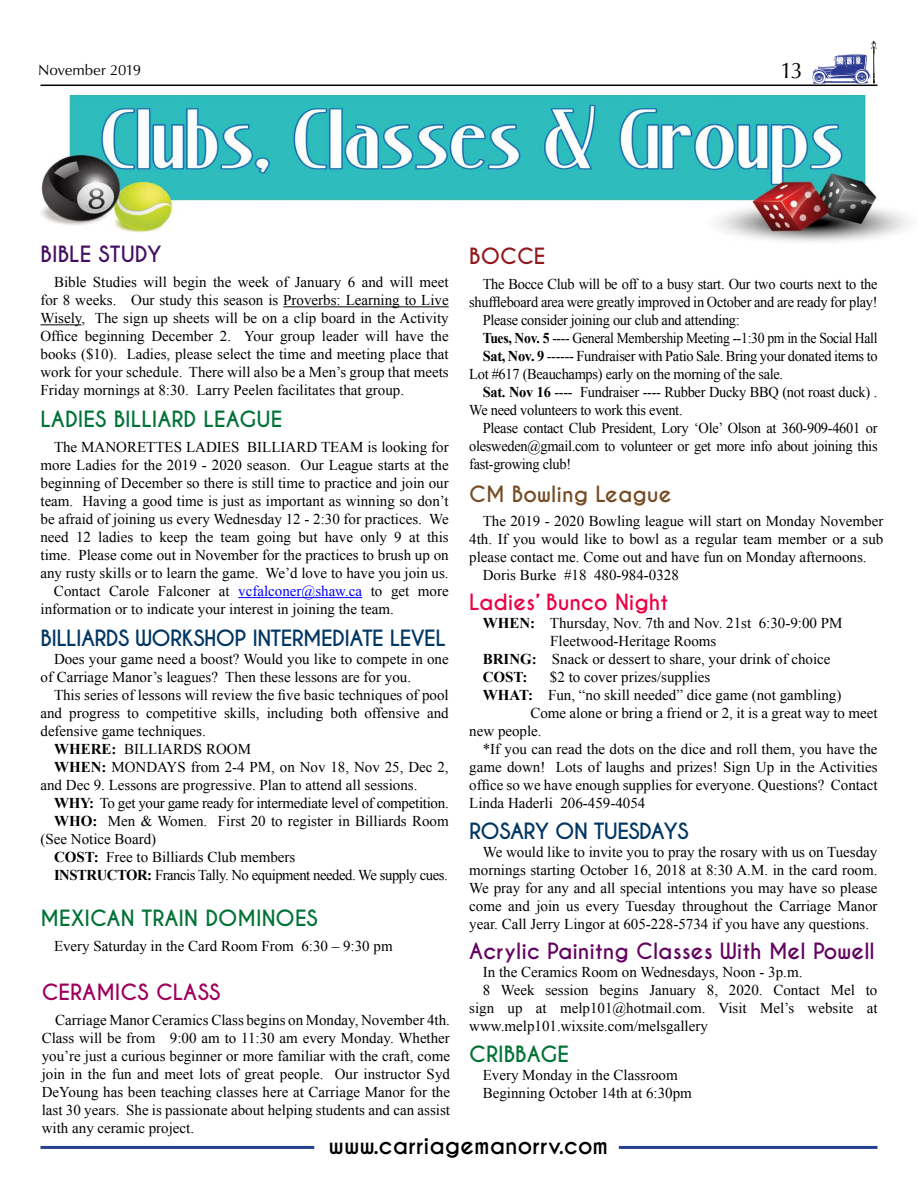
<style>
.page{position:relative;width:918px;height:1188px;background:#fff}
.page>*{position:absolute;margin:0;border:0;box-sizing:border-box;transform-origin:0 0}
.t1{font:700 22.5px "Caviar Dreams";color:#000}
.t2{font:22.5px "Autumn";color:#000}
.t3{font:700 21px "Caviar Dreams";letter-spacing:-.03em;color:#003663}
.t4{font:700 21px "Caviar Dreams";color:#007236}
.t5{font:700 21px "Caviar Dreams";color:#630460}
.t6{font:700 21px "Caviar Dreams";color:#ea0044}
.t7{font:700 21px "Caviar Dreams";color:#754c24}
.t8{font:700 21px "Caviar Dreams";color:#9e005e}
.t9{font:700 21px "Caviar Dreams";color:#440e62}
.t10{font:700 21px "Caviar Dreams";color:#921a1d}
.t11{font:15px/18px "Times New Roman";color:#000;text-align:justify}
.t12{font:15px "Times New Roman";letter-spacing:-.02em;color:#000;scale:.96 1}
.t13{font:15px "Times New Roman";letter-spacing:-.02em;color:#000;scale:.91 1}
.t14{font:15px "Times New Roman";letter-spacing:-.02em;color:#000}
.t15{font:15px "Times New Roman";letter-spacing:-.03em;color:#000}
.t16{font:15px "Autumn";letter-spacing:-.005em;color:#000}
.t17{font:700 15px "Times New Roman";color:#000}
.s1{color:#00f}
.s2{font-weight:700}
</style>
<div class="page">
<svg style="left:812px;top:41px;width:65px;height:44px"></svg>
<hr style="left:41px;top:85px;width:836px;height:1px;background:#000">
<hr style="left:40px;top:1146px;width:274px;height:3px;background:#25408f">
<hr style="left:619px;top:1146px;width:259px;height:3px;background:#25408f">
<img style="left:41px;top:95px;width:868px;height:147px">
<hr style="left:283px;top:306px;width:166px;height:1px;background:#000">
<hr style="left:40px;top:324px;width:41px;height:1px;background:#000">
<hr style="left:238px;top:597px;width:124px;height:1px;background:#00f">
<p class="t16" style="left:38px;top:61px;width:104px">November 2019</p>
<h1 class="t2" style="left:780px;top:58px;width:25px">13</h1>
<h2 class="t9" style="left:40px;top:242px;width:123px">BIBLE STUDY</h2>
<p class="t11" style="left:40px;top:273px;width:410px;text-indent:14px">Bible Studies will begin the week of January 6 and will meet for 8 weeks. Our study this season is Proverbs: Learning to Live Wisely, The sign up sheets will be on a clip board in the Activity Office beginning December 2. Your group leader will have the books ($10). Ladies, please select the time and meeting place that work for your schedule. There will also be a Men’s group that meets Friday mornings at 8:30. Larry Peelen facilitates that group.</p>
<h2 class="t4" style="left:40px;top:407px;width:243px">LADIES BILLIARD LEAGUE</h2>
<p class="t11" style="left:54px;top:438px;width:396px">The MANORETTES LADIES BILLIARD TEAM is looking for</p>
<p class="t11" style="left:40px;top:456px;width:410px">more Ladies for the 2019 - 2020 season. Our League starts at the</p>
<p class="t11" style="left:40px;top:474px;width:410px">beginning of December so there is still time to practice and join our</p>
<p class="t11" style="left:40px;top:492px;width:410px">team. Having a good time is just as important as winning so don’t</p>
<p class="t11" style="left:40px;top:510px;width:410px">be afraid of joining us every Wednesday 12 - 2:30 for practices. We</p>
<p class="t11" style="left:40px;top:528px;width:410px">need 12 ladies to keep the team going but have only 9 at this</p>
<p class="t11" style="left:40px;top:546px;width:410px">time. Please come out in November for the practices to brush up on</p>
<p class="t11" style="left:40px;top:564px;width:410px">any rusty skills or to learn the game. We’d love to have you join us.</p>
<p class="t11" style="left:54px;top:582px;width:396px">Contact Carole Falconer at <span class="s1">vcfalconer@shaw.ca</span> to get more</p>
<p class="t11" style="left:40px;top:600px;width:355px">information or to indicate your interest in joining the team.</p>
<h2 class="t3" style="left:40px;top:626px;width:407px">BILLIARDS WORKSHOP INTERMEDIATE LEVEL</h2>
<p class="t11" style="left:40px;top:650px;width:410px;text-indent:14px">Does your game need a boost? Would you like to compete in one of Carriage Manor’s leagues? Then these lessons are for you.</p>
<p class="t11" style="left:54px;top:686px;width:396px">This series of lessons will review the five basic techniques of pool</p>
<p class="t11" style="left:40px;top:704px;width:410px">and progress to competitive skills, including both offensive and</p>
<p class="t11" style="left:40px;top:722px;width:167px">defensive game techniques.</p>
<p class="t11" style="left:54px;top:740px;width:199px"><span class="s2">WHERE:</span> BILLIARDS ROOM</p>
<p class="t11" style="left:54px;top:758px;width:396px"><span class="s2">WHEN:</span> MONDAYS from 2-4 PM, on Nov 18, Nov 25, Dec 2,</p>
<p class="t11" style="left:40px;top:776px;width:379px">and Dec 9. Lessons are progressive. Plan to attend all sessions.</p>
<p class="t14" style="left:54px;top:793px;width:396px"><span class="s2">WHY:</span> To get your game ready for intermediate level of competition.</p>
<p class="t11" style="left:54px;top:812px;width:396px"><span class="s2">WHO:</span> Men &amp; Women. First 20 to register in Billiards Room</p>
<p class="t11" style="left:40px;top:830px;width:117px">(See Notice Board)</p>
<p class="t11" style="left:54px;top:848px;width:243px"><span class="s2">COST:</span> Free to Billiards Club members</p>
<p class="t15" style="left:54px;top:865px;width:395px"><span class="s2">INSTRUCTOR:</span> Francis Tally. No equipment needed. We supply cues.</p>
<h2 class="t10" style="left:469px;top:243px;width:78px">BOCCE</h2>
<p class="t12" style="left:483px;top:274px;width:413px">The Bocce Club will be off to a busy start. Our two courts next to the</p>
<p class="t12" style="left:469px;top:292px;width:427px">shuffleboard area were greatly improved in October and are ready for play!</p>
<p class="t12" style="left:483px;top:310px;width:269px">Please consider joining our club and attending:</p>
<p class="t13" style="left:483px;top:328px;width:435px"><span class="s2">Tues, Nov. 5</span> ---- General Membership Meeting --1:30 pm in the Social Hall</p>
<p class="t12" style="left:483px;top:346px;width:413px"><span class="s2">Sat, Nov. 9</span> ------ Fundraiser with Patio Sale. Bring your donated items to</p>
<p class="t12" style="left:469px;top:364px;width:329px">Lot #617 (Beauchamps) early on the morning of the sale.</p>
<p class="t12" style="left:483px;top:382px;width:413px"><span class="s2">Sat. Nov 16</span> ---- Fundraiser ---- Rubber Ducky BBQ (not roast duck) .</p>
<p class="t12" style="left:469px;top:400px;width:224px">We need volunteers to work this event.</p>
<p class="t12" style="left:483px;top:418px;width:413px">Please contact Club President, Lory ‘Ole’ Olson at 360-909-4601 or</p>
<p class="t12" style="left:469px;top:436px;width:427px">olesweden@gmail.com to volunteer or get more info about joining this</p>
<p class="t12" style="left:469px;top:454px;width:108px">fast-growing club!</p>
<h2 class="t7" style="left:469px;top:481px;width:204px">CM Bowling League</h2>
<p class="t11" style="left:483px;top:512px;width:402px">The 2019 - 2020 Bowling league will start on Monday November</p>
<p class="t11" style="left:469px;top:530px;width:416px">4th. If you would like to bowl as a regular team member or a sub</p>
<p class="t11" style="left:469px;top:548px;width:399px">please contact me. Come out and have fun on Monday afternoons.</p>
<p class="t11" style="left:483px;top:566px;width:198px">Doris Burke #18 480-984-0328</p>
<h2 class="t6" style="left:469px;top:590px;width:200px">Ladies’ Bunco Night</h2>
<p class="t11" style="left:483px;top:614px;width:361px"><span class="s2">WHEN:</span> Thursday, Nov. 7th and Nov. 21st 6:30-9:00 PM</p>
<p class="t11" style="left:550px;top:632px;width:168px">Fleetwood-Heritage Rooms</p>
<p class="t11" style="left:483px;top:650px;width:349px"><span class="s2">BRING:</span> Snack or dessert to share, your drink of choice</p>
<p class="t17" style="left:483px;top:667px;width:46px">COST:</p>
<p class="t11" style="left:550px;top:668px;width:162px">$2 to cover prizes/supplies</p>
<p class="t11" style="left:483px;top:686px;width:360px"><span class="s2">WHAT:</span> Fun, “no skill needed” dice game (not gambling)</p>
<p class="t11" style="left:530px;top:704px;width:349px">Come alone or bring a friend or 2, it is a great way to meet</p>
<p class="t11" style="left:469px;top:722px;width:74px">new people.</p>
<p class="t11" style="left:483px;top:740px;width:396px">*If you can read the dots on the dice and roll them, you have the</p>
<p class="t11" style="left:469px;top:758px;width:410px">game down! Lots of laughs and prizes! Sign Up in the Activities</p>
<p class="t11" style="left:469px;top:776px;width:410px">office so we have enough supplies for everyone. Questions? Contact</p>
<p class="t11" style="left:469px;top:794px;width:178px">Linda Haderli 206-459-4054</p>
<h2 class="t3" style="left:469px;top:818px;width:221px">ROSARY ON TUESDAYS</h2>
<p class="t11" style="left:469px;top:842px;width:410px;text-indent:14px">We would like to invite you to pray the rosary with us on Tuesday mornings starting October 16, 2018 at 8:30 A.M. in the card room.<br>We pray for any and all special intentions you may have so please come and join us every Tuesday throughout the Carriage Manor year. Call Jerry Lingor at 605-228-5734 if you have any questions.</p>
<h2 class="t4" style="left:40px;top:906px;width:279px">MEXICAN TRAIN DOMINOES</h2>
<p class="t11" style="left:54px;top:937px;width:340px">Every Saturday in the Card Room From 6:30 – 9:30 pm</p>
<h2 class="t5" style="left:469px;top:939px;width:407px">Acrylic Painitng Classes With Mel Powell</h2>
<p class="t11" style="left:483px;top:963px;width:321px">In the Ceramics Room on Wednesdays, Noon - 3p.m.</p>
<p class="t11" style="left:483px;top:981px;width:396px">8 Week session begins January 8, 2020. Contact Mel to</p>
<p class="t11" style="left:469px;top:999px;width:410px">sign up at melp101@hotmail.com. Visit Mel’s website at</p>
<p class="t11" style="left:469px;top:1017px;width:240px">www.melp101.wixsite.com/melsgallery</p>
<h2 class="t8" style="left:42px;top:979px;width:180px">CERAMICS CLASS</h2>
<p class="t11" style="left:42px;top:1010px;width:410px;text-indent:13px">Carriage Manor Ceramics Class begins on Monday, November 4th.<br>Class will be from 9:00 am to 11:30 am every Monday. Whether you’re just a curious beginner or more familiar with the craft, come join in the fun and meet lots of great people. Our instructor Syd DeYoung has been teaching classes here at Carriage Manor for the last 30 years. She is passionate about helping students and can assist with any ceramic project.</p>
<h2 class="t4" style="left:469px;top:1041px;width:101px">CRIBBAGE</h2>
<p class="t11" style="left:483px;top:1066px;width:211px">Every Monday in the Classroom<br>Beginning October 14th at 6:30pm</p>
<h1 class="t1" style="left:328px;top:1132px;width:281px">www.carriagemanorrv.com</h1>
</div>
